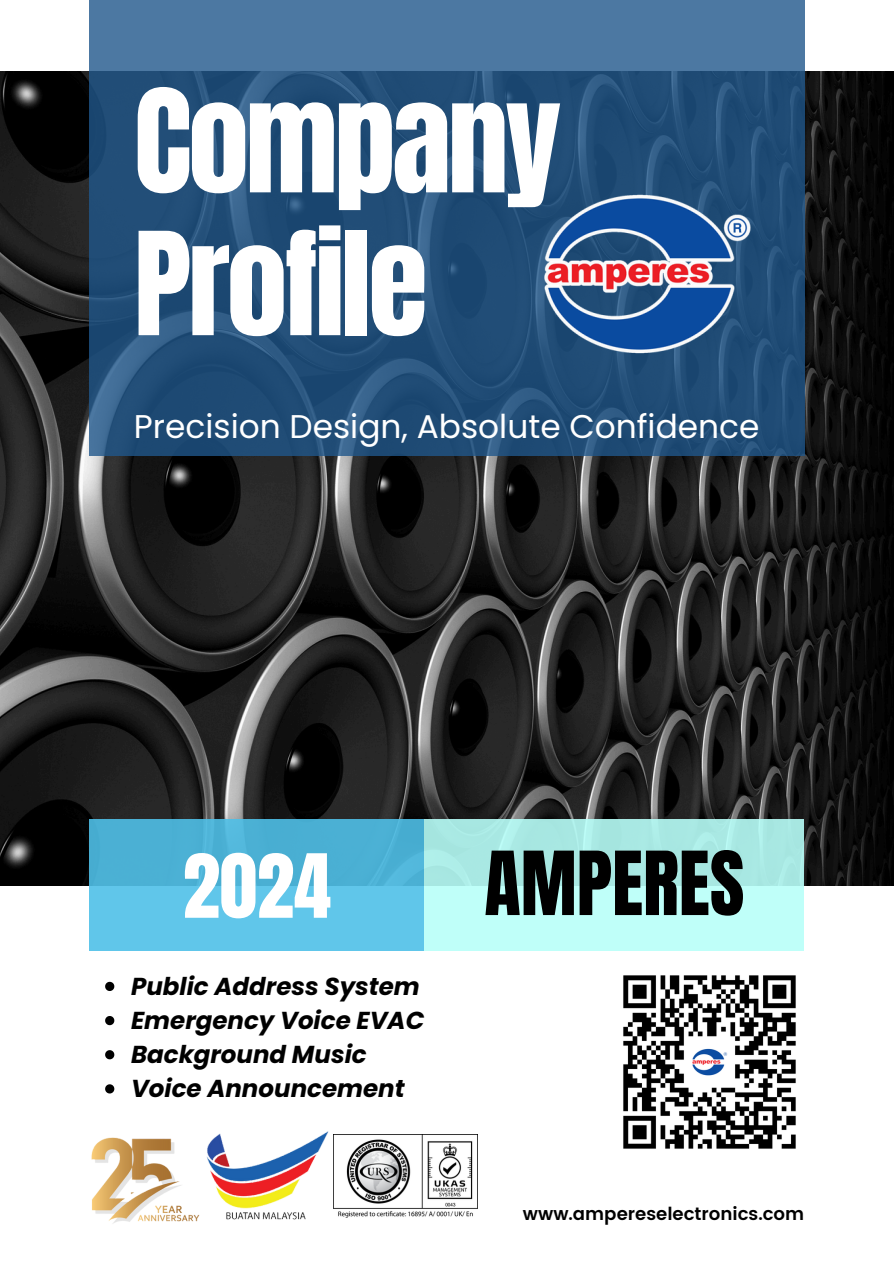
<style>
.page{position:relative;width:894px;height:1264px;background:#fff}
.page>*{position:absolute;margin:0;border:0;box-sizing:border-box;transform-origin:0 0}
.t1{font:121.5px/142.8px "Anton";letter-spacing:-.025em;color:#fff}
.t2{font:75px "Anton";color:#000}
.t3{font:75px "Anton";color:#fff}
.t4{font:32.85px "Poppins";color:#fff}
.t5{font:italic 700 24.45px "Poppins";color:#000}
.t6{font:600 18px "Poppins";color:#000}
</style>
<div class="page">
<img style="left:0;top:72px;width:893px;height:813px">
<svg style="left:89px;top:0;width:715px;height:455px;background:#29557e"></svg>
<div style="left:89px;top:819px;width:335px;height:132px;background:linear-gradient(to bottom,#45aace,#65cbef)"></div>
<div style="left:424px;top:819px;width:380px;height:132px;background:linear-gradient(to bottom,#a3e3de,#c4fffe)"></div>
<img style="left:532px;top:187px;width:227px;height:172px">
<img style="left:623px;top:975px;width:173px;height:174px">
<img style="left:91px;top:1137px;width:109px;height:86px">
<img style="left:207px;top:1131px;width:122px;height:89px">
<img style="left:334px;top:1134px;width:144px;height:83px">
<svg style="left:105px;top:981px;width:9px;height:10px"></svg>
<svg style="left:105px;top:1016px;width:9px;height:9px"></svg>
<svg style="left:105px;top:1050px;width:9px;height:9px"></svg>
<svg style="left:105px;top:1084px;width:9px;height:9px"></svg>
<h1 class="t1" style="left:134px;top:72px;width:429px">Company<br>Profile</h1>
<p class="t4" style="left:134px;top:403px;width:627px">Precision Design, Absolute Confidence</p>
<p class="t3" style="left:183px;top:832px;width:150px">2024</p>
<p class="t2" style="left:484px;top:829px;width:261px">AMPERES</p>
<p class="t5" style="left:131px;top:969px;width:290px">Public Address System</p>
<h4 class="t5" style="left:131px;top:1003px;width:295px">Emergency Voice EVAC</h4>
<p class="t5" style="left:131px;top:1037px;width:237px">Background Music</p>
<h3 class="t5" style="left:131px;top:1071px;width:275px">Voice Announcement</h3>
<h2 class="t6" style="left:523px;top:1203px;width:283px">www.ampereselectronics.com</h2>
</div>
